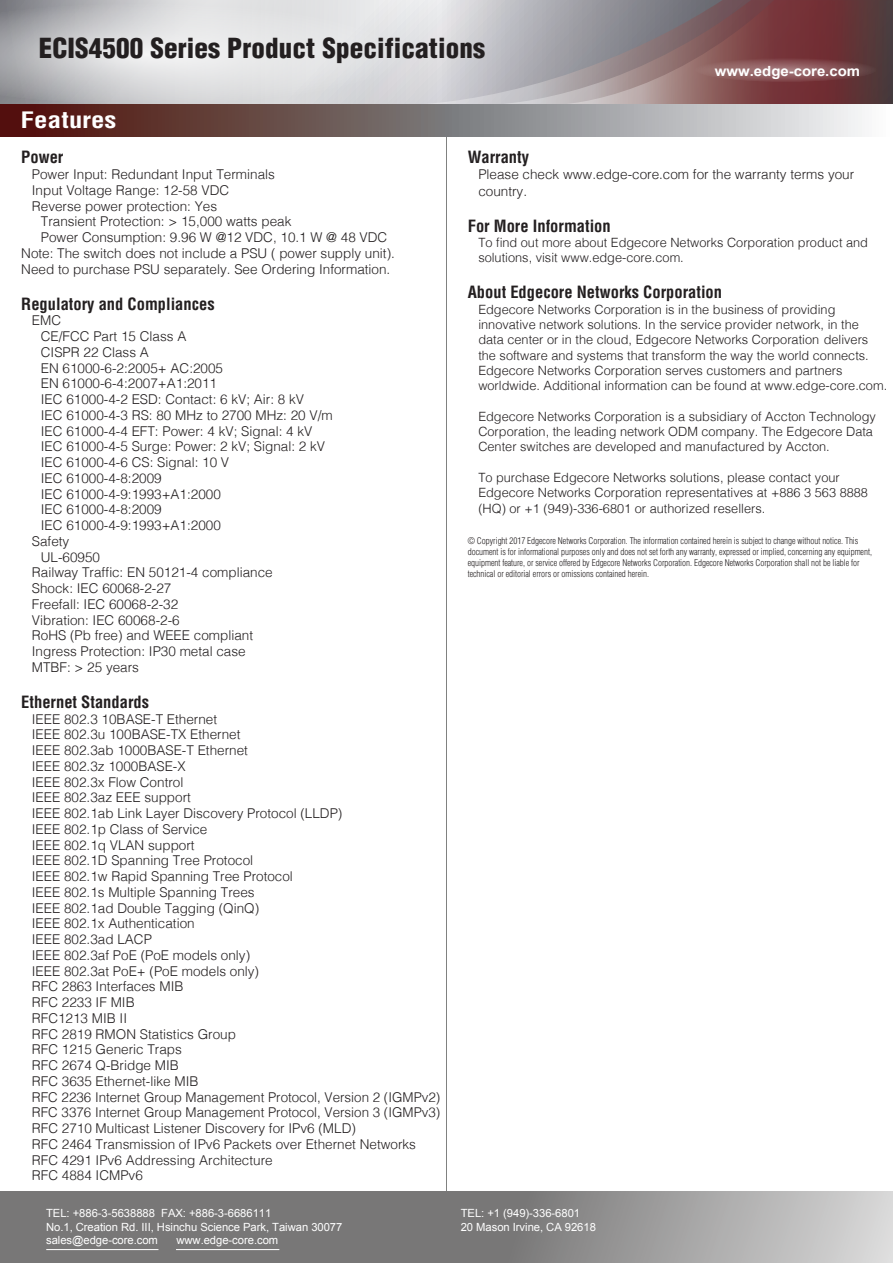
<style>
.page{position:relative;width:893px;height:1263px;background:#fff}
.page>*{position:absolute;margin:0;border:0;box-sizing:border-box;transform-origin:0 0}
.t1{font:900 condensed 27px "Helvetica";letter-spacing:.005em;color:#231f20}
.t2{font:700 condensed 22.05px "Helvetica";color:#fff;scale:1.22 1}
.t3{font:700 condensed 16.5px "Helvetica";color:#231f20}
.t4{font:700 14.1px "Arial";color:#fff;scale:1.06 1}
.t5{font:300 13.5px/15.8px "Helvetica";color:#231f20}
.t6{font:300 12.75px/15.3px "Helvetica";color:#231f20}
.t7{font:11.25px/13.5px "Arial";letter-spacing:-.005em;color:#fff}
.t8{font:300 condensed 9px/10.8px "Helvetica";letter-spacing:-.005em;color:#231f20}
</style>
<div class="page">
<hr style="left:446px;top:119px;width:1px;height:1104px;background:#808180">
<svg style="left:0;top:0;width:403px;height:105px;background:#d3d3d5"></svg>
<svg style="left:409px;top:0;width:81px;height:105px;background:#d6d6d9"></svg>
<svg style="left:490px;top:0;width:403px;height:105px;background:#8b7276"></svg>
<svg style="left:695px;top:58px;width:182px;height:24px;background:#8a595b"></svg>
<svg style="left:0;top:105px;width:862px;height:31px;background:#8a7978"></svg>
<div style="left:0;top:1191px;width:893px;height:72px;background:#787777"></div>
<svg style="left:541px;top:1191px;width:352px;height:72px;background:#adacac"></svg>
<hr style="left:46px;top:1249px;width:112px;height:1px;background:#fff">
<hr style="left:176px;top:1249px;width:103px;height:1px;background:#fff">
<h1 class="t1" style="left:39px;top:31px;width:448px">ECIS4500 Series Product Specifications</h1>
<h2 class="t2" style="left:21px;top:106px;width:80px">Features</h2>
<p class="t4" style="left:715px;top:61px;width:139px">www.edge-core.com</p>
<p class="t3" style="left:21px;top:147px;width:44px">Power</p>
<p class="t5" style="left:32px;top:166px;width:245px">Power Input: Redundant Input Terminals<br>Input Voltage Range: 12-58 VDC<br>Reverse power protection: Yes</p>
<p class="t5" style="left:41px;top:213px;width:252px">Transient Protection: &gt; 15,000 watts peak</p>
<p class="t5" style="left:41px;top:229px;width:348px">Power Consumption: 9.96 W @12 VDC, 10.1 W @ 48 VDC</p>
<p class="t5" style="left:21px;top:244px;width:375px">Note: The switch does not include a PSU ( power supply unit).</p>
<p class="t5" style="left:21px;top:260px;width:371px">Need to purchase PSU separately. See Ordering Information.</p>
<p class="t3" style="left:21px;top:293px;width:195px">Regulatory and Compliances</p>
<p class="t5" style="left:32px;top:312px;width:31px">EMC</p>
<p class="t5" style="left:41px;top:328px;width:147px">CE/FCC Part 15 Class A</p>
<p class="t5" style="left:41px;top:343px;width:110px">CISPR 22 Class A</p>
<p class="t5" style="left:41px;top:359px;width:184px">EN 61000-6-2:2005+ AC:2005</p>
<p class="t5" style="left:41px;top:375px;width:178px">EN 61000-6-4:2007+A1:2011</p>
<p class="t5" style="left:41px;top:391px;width:265px">IEC 61000-4-2 ESD: Contact: 6 kV; Air: 8 kV</p>
<p class="t5" style="left:41px;top:406px;width:293px">IEC 61000-4-3 RS: 80 MHz to 2700 MHz: 20 V/m</p>
<p class="t5" style="left:41px;top:422px;width:273px">IEC 61000-4-4 EFT: Power: 4 kV; Signal: 4 kV</p>
<p class="t5" style="left:41px;top:438px;width:286px">IEC 61000-4-5 Surge: Power: 2 kV; Signal: 2 kV</p>
<p class="t5" style="left:41px;top:454px;width:190px">IEC 61000-4-6 CS: Signal: 10 V</p>
<p class="t5" style="left:41px;top:470px;width:122px">IEC 61000-4-8:2009</p>
<p class="t5" style="left:41px;top:485px;width:182px">IEC 61000-4-9:1993+A1:2000</p>
<p class="t5" style="left:41px;top:501px;width:122px">IEC 61000-4-8:2009</p>
<p class="t5" style="left:41px;top:517px;width:182px">IEC 61000-4-9:1993+A1:2000</p>
<p class="t5" style="left:32px;top:533px;width:39px">Safety</p>
<p class="t5" style="left:41px;top:548px;width:61px">UL-60950</p>
<p class="t5" style="left:32px;top:564px;width:242px">Railway Traffic: EN 50121-4 compliance</p>
<p class="t5" style="left:32px;top:580px;width:141px">Shock: IEC 60068-2-27</p>
<p class="t5" style="left:32px;top:596px;width:148px">Freefall: IEC 60068-2-32</p>
<p class="t5" style="left:32px;top:611px;width:149px">Vibration: IEC 60068-2-6</p>
<p class="t5" style="left:32px;top:627px;width:223px">RoHS (Pb free) and WEEE compliant</p>
<p class="t5" style="left:32px;top:643px;width:215px">Ingress Protection: IP30 metal case</p>
<p class="t5" style="left:32px;top:659px;width:109px">MTBF: &gt; 25 years</p>
<p class="t3" style="left:21px;top:691px;width:129px">Ethernet Standards</p>
<p class="t5" style="left:32px;top:710px;width:410px">IEEE 802.3 10BASE-T Ethernet<br>IEEE 802.3u 100BASE-TX Ethernet<br>IEEE 802.3ab 1000BASE-T Ethernet<br>IEEE 802.3z 1000BASE-X<br>IEEE 802.3x Flow Control<br>IEEE 802.3az EEE support<br>IEEE 802.1ab Link Layer Discovery Protocol (LLDP)<br>IEEE 802.1p Class of Service<br>IEEE 802.1q VLAN support<br>IEEE 802.1D Spanning Tree Protocol<br>IEEE 802.1w Rapid Spanning Tree Protocol<br>IEEE 802.1s Multiple Spanning Trees<br>IEEE 802.1ad Double Tagging (QinQ)<br>IEEE 802.1x Authentication<br>IEEE 802.3ad LACP<br>IEEE 802.3af PoE (PoE models only)<br>IEEE 802.3at PoE+ (PoE models only)<br>RFC 2863 Interfaces MIB<br>RFC 2233 IF MIB<br>RFC1213 MIB II<br>RFC 2819 RMON Statistics Group<br>RFC 1215 Generic Traps<br>RFC 2674 Q-Bridge MIB<br>RFC 3635 Ethernet-like MIB<br>RFC 2236 Internet Group Management Protocol, Version 2 (IGMPv2)<br>RFC 3376 Internet Group Management Protocol, Version 3 (IGMPv3)<br>RFC 2710 Multicast Listener Discovery for IPv6 (MLD)<br>RFC 2464 Transmission of IPv6 Packets over Ethernet Networks<br>RFC 4291 IPv6 Addressing Architecture<br>RFC 4884 ICMPv6</p>
<p class="t7" style="left:46px;top:1207px;width:298px">TEL: +886-3-5638888 FAX: +886-3-6686111<br>No.1, Creation Rd. III, Hsinchu Science Park, Taiwan 30077 sales@edge-core.com</p>
<p class="t7" style="left:176px;top:1234px;width:103px">www.edge-core.com</p>
<p class="t3" style="left:468px;top:147px;width:63px">Warranty</p>
<p class="t5" style="left:478px;top:166px;width:377px;line-height:16.2px">Please check www.edge-core.com for the warranty terms your country.</p>
<p class="t3" style="left:468px;top:215px;width:145px">For More Information</p>
<p class="t6" style="left:478px;top:234px;width:391px">To find out more about Edgecore Networks Corporation product and solutions, visit www.edge-core.com.</p>
<p class="t3" style="left:468px;top:282px;width:256px">About Edgecore Networks Corporation</p>
<p class="t6" style="left:478px;top:301px;width:410px">Edgecore Networks Corporation is in the business of providing innovative network solutions. In the service provider network, in the data center or in the cloud, Edgecore Networks Corporation delivers the software and systems that transform the way the world connects.<br>Edgecore Networks Corporation serves customers and partners worldwide. Additional information can be found at www.edge-core.com.</p>
<p class="t6" style="left:478px;top:408px;width:399px">Edgecore Networks Corporation is a subsidiary of Accton Technology<br>Corporation, the leading network ODM company. The Edgecore Data<br>Center switches are developed and manufactured by Accton.</p>
<p class="t6" style="left:478px;top:469px;width:391px">To purchase Edgecore Networks solutions, please contact your<br>Edgecore Networks Corporation representatives at +886 3 563 8888 (HQ) or +1 (949)-336-6801 or authorized resellers.</p>
<p class="t8" style="left:468px;top:536px;width:406px">© Copyright 2017 Edgecore Networks Corporation. The information contained herein is subject to change without notice. This document is for informational purposes only and does not set forth any warranty, expressed or implied, concerning any equipment, equipment feature, or service offered by Edgecore Networks Corporation. Edgecore Networks Corporation shall not be liable for technical or editorial errors or omissions contained herein.</p>
<p class="t7" style="left:461px;top:1207px;width:137px">TEL: +1 (949)-336-6801<br>20 Mason Irvine, CA 92618</p>
</div>
